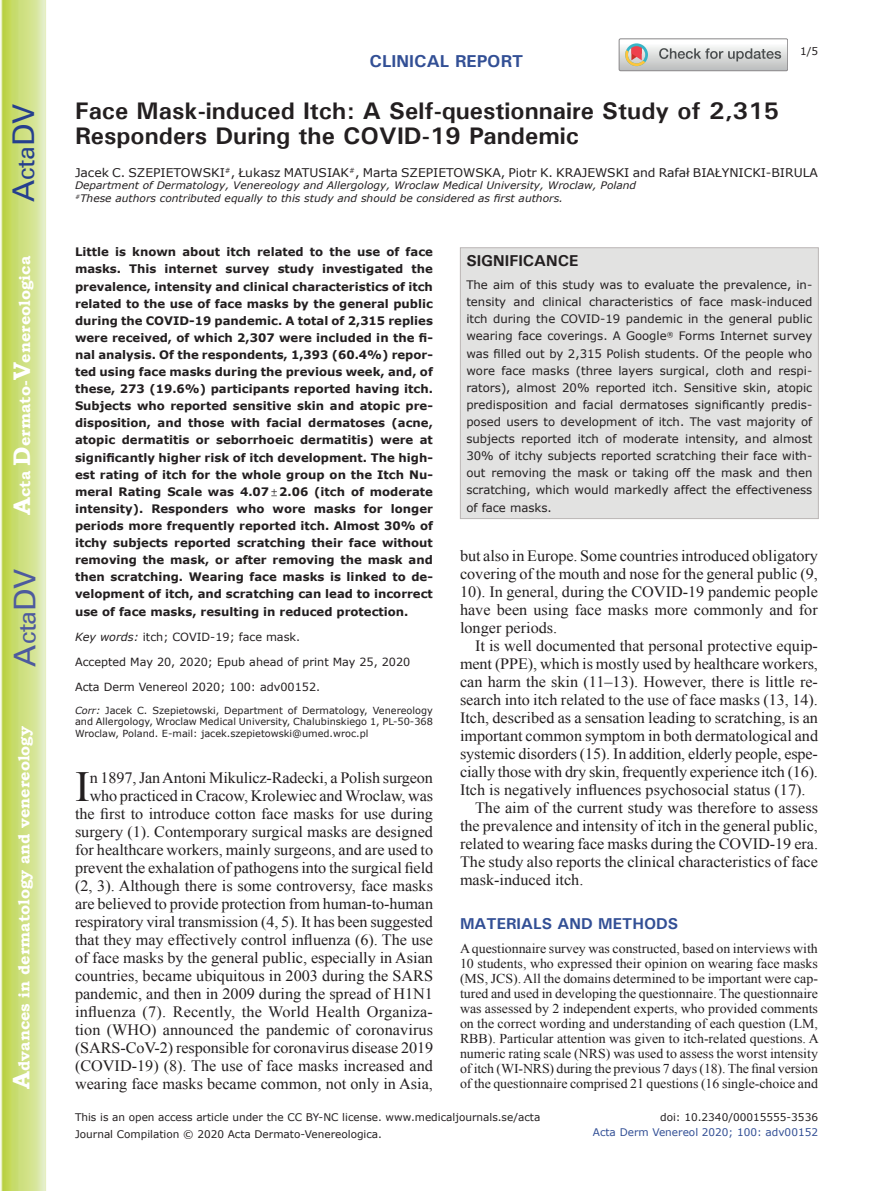
<style>
.page{position:relative;width:893px;height:1191px;background:#fff}
.page>*{position:absolute;margin:0;border:0;box-sizing:border-box;transform-origin:0 0}
.t1{font:42.9px "Times New Roman";color:#231f20}
.t2{font:30px "Univers";color:#4d5a9e}
.t3{font:30px "Univers";color:#253f8e}
.t4{font:700 24px/25.5px "Univers";color:#231f20}
.t5{font:700 17.25px "Univers";color:#324f95}
.t6{font:15.75px/18px "Times New Roman";color:#231f20;text-align:right}
.t7{font:700 15.75px "Bookman Old Style";color:#fff}
.t8{font:700 15.75px "Univers";color:#324f95}
.t9{font:700 15.75px "Univers";color:#231f20}
.t10{font:13.5px/15px "Times New Roman";letter-spacing:-.005em;color:#231f20;text-align:justify}
.t11{font:12px "Verdana";letter-spacing:-.005em;color:#231f20}
.t12{font:700 11.7px/17.1px "Verdana";color:#231f20;text-align:justify}
.t13{font:11.7px/17.1px "Verdana";color:#231f20;text-align:justify}
.t14{font:11.25px "Verdana";color:#231f20}
.t15{font:10.5px/16.8px "Verdana";color:#231f20}
.t16{font:10.5px "Verdana";color:#324f95}
.t17{font:italic 10.35px/12.8px "Verdana";color:#231f20}
.t18{font:9.75px/11.7px "Verdana";color:#231f20;text-align:justify}
.s1{font-size:24px}
.s2{font-family:"Perpetua";font-size:10.5px}
.s3{font-style:italic}
</style>
<div class="page">
<svg style="left:1px;top:0;width:45px;height:1191px;background:#cfe084"></svg>
<svg style="left:619px;top:39px;width:169px;height:32px"></svg>
<div style="left:460px;top:247px;width:359px;height:272px;background:#e2e2e1;border:1px solid #bab5b4"></div>
<h2 class="t3" style="left:6px;top:202px;width:100px;rotate:-90deg">A<span class="s1">cta</span>DV</h2>
<p class="t7" style="left:15px;top:515px;width:260px;rotate:-90deg"><span class="s1">A</span>cta <span class="s1">D</span>ermato-<span class="s1">V</span>enereologica</p>
<h2 class="t2" style="left:7px;top:666px;width:100px;rotate:-90deg">A<span class="s1">cta</span>DV</h2>
<p class="t7" style="left:15px;top:1088px;width:364px;rotate:-90deg"><span class="s1">A</span>dvances in dermatology and venereology</p>
<p class="t5" style="left:370px;top:50px;width:155px">CLINICAL REPORT</p>
<p class="t15" style="left:800px;top:43px;width:20px">1/5</p>
<h3 class="t4" style="left:75px;top:97px;width:706px">Face Mask-induced Itch: A Self-questionnaire Study of 2,315<br>Responders During the COVID-19 Pandemic</h3>
<p class="t11" style="left:75px;top:164px;width:744px">Jacek C. SZEPIETOWSKI<sup>#</sup>, Łukasz MATUSIAK<sup>#</sup>, Marta SZEPIETOWSKA, Piotr K. KRAJEWSKI and Rafał BIAŁYNICKI-BIRULA</p>
<p class="t17" style="left:75px;top:179px;width:563px">Department of Dermatology, Venereology and Allergology, Wroclaw Medical University, Wroclaw, Poland <sup>#</sup>These authors contributed equally to this study and should be considered as first authors.</p>
<p class="t12" style="left:75px;top:244px;width:359px">Little is known about itch related to the use of face masks. This internet survey study investigated the prevalence, intensity and clinical characteristics of itch related to the use of face masks by the general public during the COVID-19 pandemic. A total of 2,315 replies were received, of which 2,307 were included in the fi&shy;nal analysis. Of the respondents, 1,393 (60.4%) repor&shy;ted using face masks during the previous week, and, of these, 273 (19.6%) participants reported having itch.<br>Subjects who reported sensitive skin and atopic pre&shy;disposition, and those with facial dermatoses (acne, atopic dermatitis or seborrhoeic dermatitis) were at significantly higher risk of itch development. The high&shy;est rating of itch for the whole group on the Itch Nu&shy;meral Rating Scale was 4.07<span class="s2">±</span>2.06 (itch of moderate intensity). Responders who wore masks for longer periods more frequently reported itch. Almost 30% of itchy subjects reported scratching their face without removing the mask, or after removing the mask and then scratching. Wearing face masks is linked to de&shy;velopment of itch, and scratching can lead to incorrect use of face masks, resulting in reduced protection.</p>
<p class="t14" style="left:75px;top:630px;width:227px"><span class="s3">Key words:</span> itch; COVID-19; face mask.</p>
<p class="t14" style="left:75px;top:654px;width:337px">Accepted May 20, 2020; Epub ahead of print May 25, 2020</p>
<p class="t14" style="left:75px;top:679px;width:247px">Acta Derm Venereol 2020; 100: adv00152.</p>
<p class="t18" style="left:75px;top:704px;width:359px"><span class="s3">Corr:</span> Jacek C. Szepietowski, Department of Dermatology, Venereology and Allergology, Wroclaw Medical University, Chalubinskiego 1, PL-50-368<br>Wroclaw, Poland. E-mail: jacek.szepietowski@umed.wroc.pl</p>
<h1 class="t1" style="left:75px;top:757px;width:16px">I</h1>
<p class="t6" style="left:75px;top:768px;width:360px">n 1897, Jan Antoni Mikulicz-Radecki, a Polish surgeon who practiced in Cracow, Krolewiec and Wroclaw, was the first to introduce cotton face masks for use during surgery (1). Contemporary surgical masks are designed for healthcare workers, mainly surgeons, and are used to prevent the exhalation of pathogens into the surgical field (2, 3). Although there is some controversy, face masks are believed to provide protection from human-to-human respiratory viral transmission (4, 5). It has been suggested that they may effectively control influenza (6). The use of face masks by the general public, especially in Asian countries, became ubiquitous in 2003 during the SARS pandemic, and then in 2009 during the spread of H1N1 influenza (7). Recently, the World Health Organiza&shy;tion (WHO) announced the pandemic of coronavirus (SARS-CoV-2) responsible for coronavirus disease 2019 (COVID-19) (8). The use of face masks increased and wearing face masks became common, not only in Asia,</p>
<p class="t9" style="left:466px;top:251px;width:114px">SIGNIFICANCE</p>
<p class="t13" style="left:466px;top:276px;width:348px">The aim of this study was to evaluate the prevalence, in&shy;tensity and clinical characteristics of face mask-induced itch during the COVID-19 pandemic in the general public wearing face coverings. A Google<sup>®</sup> Forms Internet survey was filled out by 2,315 Polish students. Of the people who wore face masks (three layers surgical, cloth and respi&shy;rators), almost 20% reported itch. Sensitive skin, atopic predisposition and facial dermatoses significantly predis&shy;posed users to development of itch. The vast majority of subjects reported itch of moderate intensity, and almost 30% of itchy subjects reported scratching their face with&shy;out removing the mask or taking off the mask and then scratching, which would markedly affect the effectiveness of face masks.</p>
<p class="t6" style="left:460px;top:546px;width:359px;text-align:justify">but also in Europe. Some countries introduced obligatory covering of the mouth and nose for the general public (9, 10). In general, during the COVID-19 pandemic people have been using face masks more commonly and for longer periods.</p>
<p class="t6" style="left:475px;top:636px;width:344px">It is well documented that personal protective equip-</p>
<p class="t6" style="left:460px;top:654px;width:359px">ment (PPE), which is mostly used by healthcare workers,</p>
<p class="t6" style="left:460px;top:672px;width:359px">can harm the skin (11–13). However, there is little re-</p>
<p class="t6" style="left:460px;top:690px;width:360px">search into itch related to the use of face masks (13, 14).</p>
<p class="t6" style="left:460px;top:708px;width:359px">Itch, described as a sensation leading to scratching, is an</p>
<p class="t6" style="left:460px;top:726px;width:360px">important common symptom in both dermatological and</p>
<p class="t6" style="left:460px;top:744px;width:359px">systemic disorders (15). In addition, elderly people, espe-</p>
<p class="t6" style="left:460px;top:762px;width:360px">cially those with dry skin, frequently experience itch (16).</p>
<p class="t6" style="left:460px;top:780px;width:347px">Itch is negatively influences psychosocial status (17).</p>
<p class="t6" style="left:475px;top:798px;width:344px">The aim of the current study was therefore to assess</p>
<p class="t6" style="left:460px;top:816px;width:359px">the prevalence and intensity of itch in the general public,</p>
<p class="t6" style="left:460px;top:834px;width:360px">related to wearing face masks during the COVID-19 era.</p>
<p class="t6" style="left:460px;top:852px;width:360px">The study also reports the clinical characteristics of face</p>
<p class="t6" style="left:460px;top:870px;width:125px">mask-induced itch.</p>
<p class="t8" style="left:460px;top:913px;width:220px">MATERIALS AND METHODS</p>
<p class="t10" style="left:460px;top:941px;width:360px">A questionnaire survey was constructed, based on interviews with 10 students, who expressed their opinion on wearing face masks (MS, JCS). All the domains determined to be important were cap&shy;tured and used in developing the questionnaire. The questionnaire was assessed by 2 independent experts, who provided comments on the correct wording and understanding of each question (LM, RBB). Particular attention was given to itch-related questions. A numeric rating scale (NRS) was used to assess the worst intensity of itch (WI-NRS) during the previous 7 days (18). The final version of the questionnaire comprised 21 questions (16 single-choice and</p>
<p class="t15" style="left:75px;top:1108px;width:467px">This is an open access article under the CC BY-NC license. www.medicaljournals.se/acta<br>Journal Compilation © 2020 Acta Dermato-Venereologica.</p>
<p class="t15" style="left:660px;top:1108px;width:159px">doi: 10.2340/00015555-3536</p>
<p class="t16" style="left:593px;top:1125px;width:227px">Acta Derm Venereol 2020; 100: adv00152</p>
</div>
